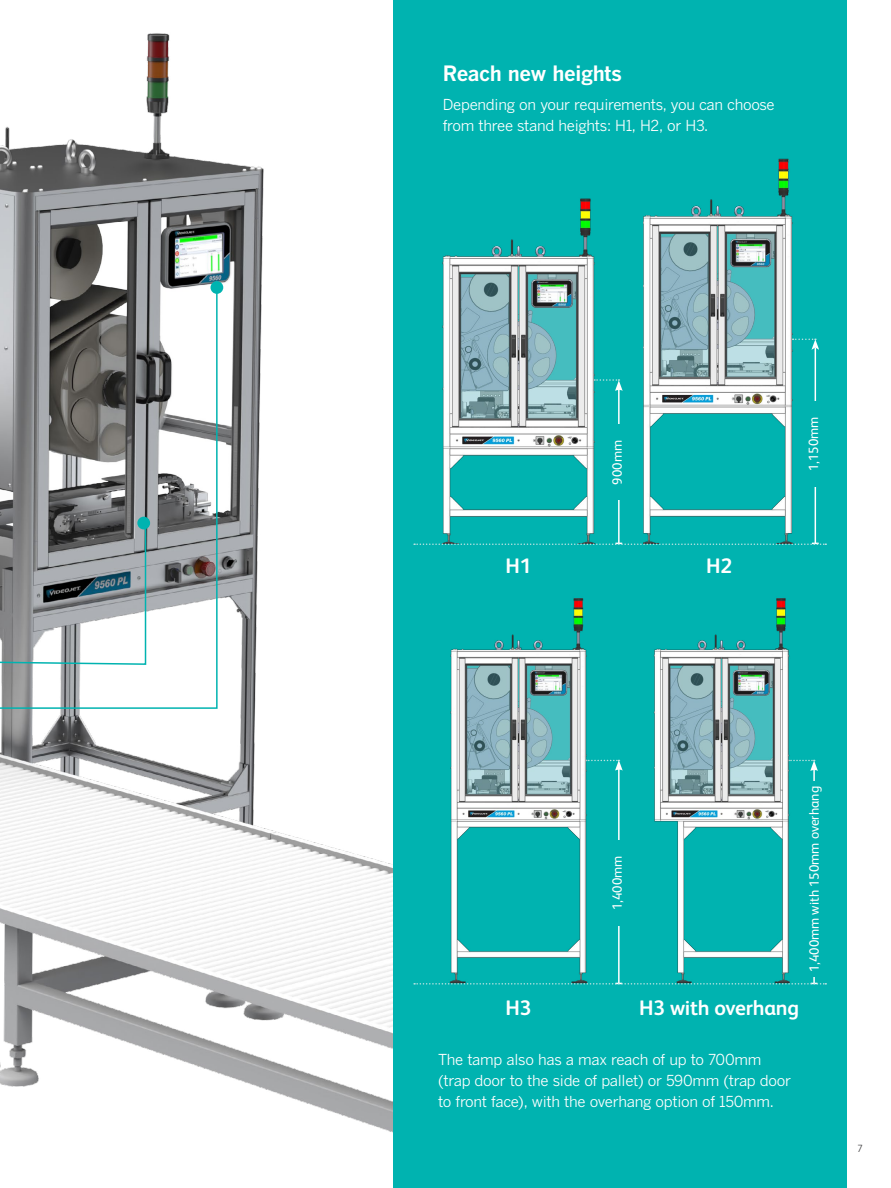
<style>
.page{position:relative;width:891px;height:1188px;background:#fff}
.page>*{position:absolute;margin:0;border:0;box-sizing:border-box;transform-origin:0 0}
.t1{font:700 21px "FS Albert Pro";letter-spacing:-.01em;color:#fff}
.t2{font:700 21px "Benton Gothic";letter-spacing:-.02em;color:#fff}
.t3{font:15px/21px "Benton Gothic";letter-spacing:-.02em;color:#fff}
.t4{font:13.5px "FS Albert Pro";color:#fff}
.t5{font:300 10.5px "FS Albert Pro";color:#414042}
</style>
<div class="page">
<img style="left:0;top:33px;width:393px;height:1100px">
<div style="left:393px;top:0;width:453px;height:1188px;background:#00b3b0"></div>
<hr style="left:813px;top:769px;width:2px;height:214px;background:#fff">
<svg style="left:805px;top:760px;width:13px;height:11px"></svg>
<div style="left:211px;top:281px;width:12px;height:13px;background:#00b3b0;border-radius:50%"></div>
<hr style="left:618px;top:389px;width:2px;height:154px;background:#fff">
<svg style="left:599px;top:379px;width:24px;height:12px"></svg>
<hr style="left:618px;top:768px;width:2px;height:215px;background:#fff">
<svg style="left:600px;top:760px;width:23px;height:11px"></svg>
<img style="left:442px;top:198px;width:156px;height:345px">
<img style="left:449px;top:598px;width:150px;height:385px">
<img style="left:653px;top:598px;width:151px;height:385px">
<img style="left:644px;top:158px;width:159px;height:385px">
<hr style="left:815px;top:348px;width:1px;height:195px;background:#fff">
<svg style="left:793px;top:339px;width:26px;height:11px"></svg>
<div style="left:611px;top:424px;width:15px;height:76px;background:#00b3b0"></div>
<div style="left:808px;top:402px;width:15px;height:85px;background:#00b3b0"></div>
<div style="left:611px;top:840px;width:15px;height:86px;background:#00b3b0"></div>
<div style="left:808px;top:781px;width:12px;height:196px;background:#00b3b0"></div>
<svg style="left:414px;top:543px;width:412px;height:2px"></svg>
<svg style="left:414px;top:983px;width:412px;height:2px"></svg>
<svg style="left:0;top:288px;width:218px;height:422px"></svg>
<h1 class="t2" style="left:443px;top:61px;width:181px">Reach new heights</h1>
<p class="t3" style="left:443px;top:94px;width:334px">Depending on your requirements, you can choose from three stand heights: H1, H2, or H3.</p>
<h1 class="t1" style="left:506px;top:551px;width:28px">H1</h1>
<p class="t4" style="left:608px;top:485px;width:46px;rotate:-90deg">900mm</p>
<h1 class="t1" style="left:706px;top:551px;width:28px">H2</h1>
<p class="t4" style="left:804px;top:471px;width:56px;rotate:-90deg">1,150mm</p>
<h1 class="t1" style="left:506px;top:993px;width:28px">H3</h1>
<p class="t4" style="left:608px;top:910px;width:56px;rotate:-90deg">1,400mm</p>
<p class="t4" style="left:805px;top:972px;width:188px;rotate:-90deg">1,400mm with 150mm overhang</p>
<h1 class="t1" style="left:639px;top:993px;width:161px">H3 with overhang</h1>
<p class="t3" style="left:438px;top:1050px;width:354px">The tamp also has a max reach of up to 700mm (trap door to the side of pallet) or 590mm (trap door to front face), with the overhang option of 150mm.</p>
<p class="t5" style="left:857px;top:1142px;width:7px">7</p>
</div>
